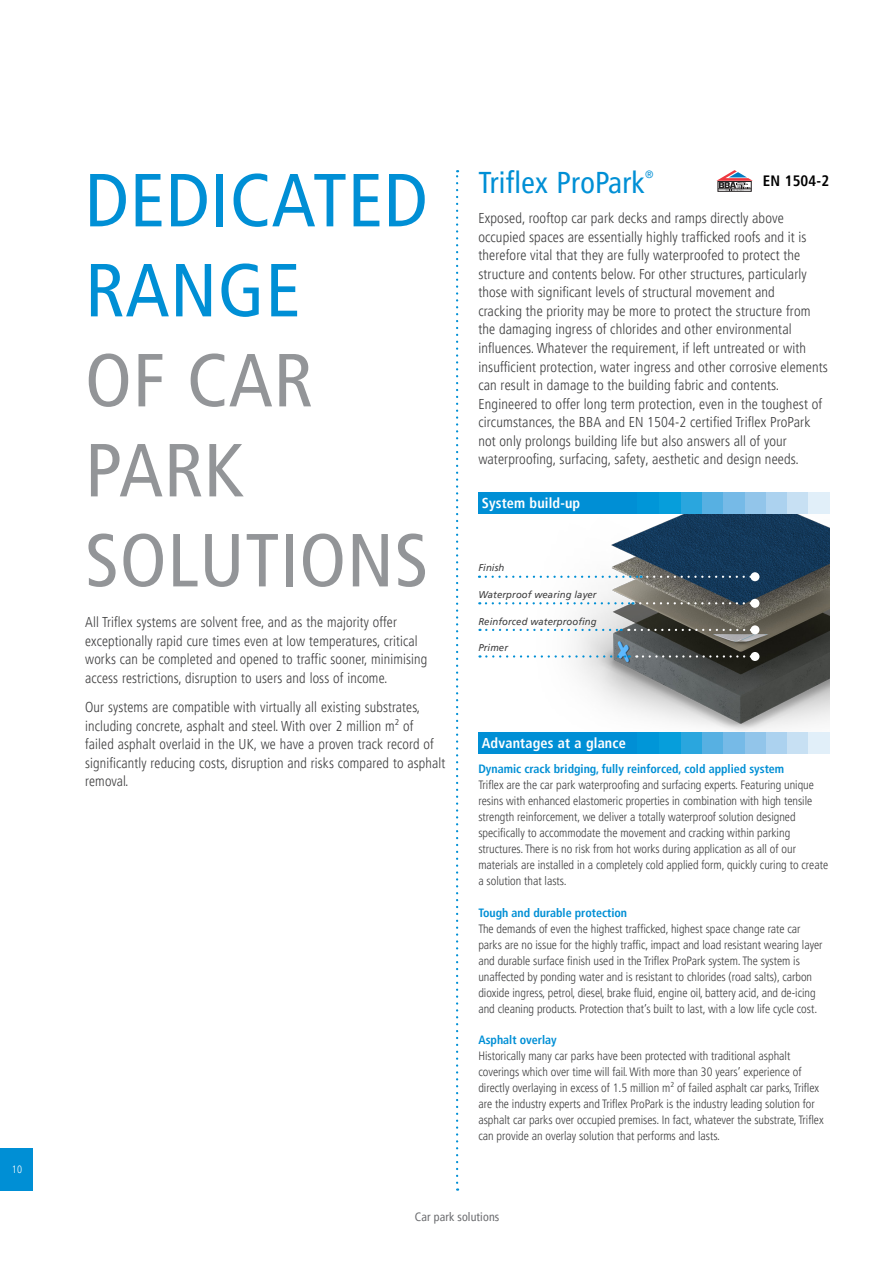
<style>
.page{position:relative;width:893px;height:1263px;background:#fff}
.page>*{position:absolute;margin:0;border:0;box-sizing:border-box;transform-origin:0 0}
.Regelwerke_Subhead{font:condensed 75px/90px "Frutiger LT Pro";letter-spacing:.01em;color:#939598}
.Regelwerke_Subhead-2{font:condensed 75px/90px "Frutiger LT Pro";letter-spacing:.01em;color:#008fd5}
.Regelwerke_Subhead-3{font:condensed 30px "Frutiger LT Pro";letter-spacing:.01em;color:#008fd5}
.Regelwerke_Subhead-4{font:700 condensed 15px "Frutiger LT Pro";letter-spacing:.01em;color:#000}
.Body{font:300 condensed 14.25px/18.5px "Frutiger LT Pro";letter-spacing:.01em;color:#3e3e3f}
.Regelwerke_Subhead-5{font:700 condensed 14.25px "Frutiger LT Pro";letter-spacing:.01em;color:#fff}
.t1{font:300 condensed 12px/15.9px "Frutiger LT Pro";color:#3e3e3f}
.Continuous_Text_Head{font:700 condensed 12px "Frutiger LT Pro";color:#008fd5}
.t2{font:condensed 12px "Frutiger LT Pro";letter-spacing:.01em;color:#6c6d70}
.t3{font:300 condensed 10.5px "Frutiger LT Pro";color:#fff}
.Regelwerke_Subhead-6{font:condensed 10.5px "Frutiger LT Pro";color:#008fd5}
.t4{font:italic 9.75px "Frutiger LT Pro";letter-spacing:.01em;color:#3e3e3f}
</style>
<div class="page">
<img style="left:478px;top:513px;width:351px;height:218px">
<div style="left:478px;top:732px;width:170px;height:22px;background:#008fd5"></div>
<div style="left:808px;top:732px;width:21px;height:22px;background:#e1eff9"></div>
<div style="left:787px;top:732px;width:21px;height:22px;background:#c7e0f3"></div>
<div style="left:765px;top:732px;width:22px;height:22px;background:#acd2ef"></div>
<div style="left:744px;top:732px;width:21px;height:22px;background:#92c5ea"></div>
<div style="left:723px;top:732px;width:21px;height:22px;background:#76bae7"></div>
<div style="left:702px;top:732px;width:21px;height:22px;background:#57b0e2"></div>
<div style="left:680px;top:732px;width:22px;height:22px;background:#2aa6de"></div>
<div style="left:659px;top:732px;width:21px;height:22px;background:#069edb"></div>
<div style="left:638px;top:732px;width:21px;height:22px;background:#0096d8"></div>
<div style="left:478px;top:492px;width:170px;height:21px;background:#008fd5"></div>
<div style="left:808px;top:492px;width:21px;height:21px;background:#e1eff9"></div>
<div style="left:787px;top:492px;width:21px;height:21px;background:#c7e0f3"></div>
<div style="left:765px;top:492px;width:22px;height:21px;background:#acd2ef"></div>
<div style="left:744px;top:492px;width:21px;height:21px;background:#92c5ea"></div>
<div style="left:723px;top:492px;width:21px;height:21px;background:#76bae7"></div>
<div style="left:702px;top:492px;width:21px;height:21px;background:#57b0e2"></div>
<div style="left:680px;top:492px;width:22px;height:21px;background:#2aa6de"></div>
<div style="left:659px;top:492px;width:21px;height:21px;background:#069edb"></div>
<div style="left:638px;top:492px;width:21px;height:21px;background:#0096d8"></div>
<div style="left:0;top:1148px;width:33px;height:43px;background:#008fd5"></div>
<svg style="left:456px;top:170px;width:2px;height:1021px"></svg>
<svg style="left:647px;top:576px;width:103px;height:2px"></svg>
<div style="left:750px;top:572px;width:9px;height:9px;background:#fff;border-radius:50%"></div>
<svg style="left:486px;top:576px;width:155px;height:2px"></svg>
<svg style="left:640px;top:602px;width:110px;height:2px"></svg>
<div style="left:750px;top:599px;width:9px;height:9px;background:#fff;border-radius:50%"></div>
<svg style="left:486px;top:602px;width:148px;height:2px"></svg>
<svg style="left:635px;top:629px;width:115px;height:2px"></svg>
<div style="left:750px;top:625px;width:9px;height:9px;background:#fff;border-radius:50%"></div>
<svg style="left:486px;top:629px;width:136px;height:2px"></svg>
<svg style="left:643px;top:655px;width:107px;height:3px"></svg>
<div style="left:750px;top:652px;width:9px;height:9px;background:#fff;border-radius:50%"></div>
<svg style="left:486px;top:655px;width:144px;height:3px"></svg>
<svg style="left:716px;top:170px;width:37px;height:21px"></svg>
<p class="t3" style="left:12px;top:1164px;width:12px">10</p>
<p class="Regelwerke_Subhead-2" style="left:85px;top:156px;width:344px">DEDICATED<br>RANGE</p>
<p class="Regelwerke_Subhead" style="left:85px;top:336px;width:230px">OF CAR<br>PARK</p>
<p class="Regelwerke_Subhead" style="left:85px;top:516px;width:345px">SOLUTIONS</p>
<p class="Body" style="left:85px;top:613px;width:343px">All Triflex systems are solvent free, and as the majority offer exceptionally rapid cure times even at low temperatures, critical works can be completed and opened to traffic sooner, minimising access restrictions, disruption to users and loss of income.</p>
<p class="Body" style="left:85px;top:698px;width:362px">Our systems are compatible with virtually all existing substrates, including concrete, asphalt and steel. With over 2 million m² of failed asphalt overlaid in the UK, we have a proven track record of significantly reducing costs, disruption and risks compared to asphalt removal.</p>
<p class="Regelwerke_Subhead-3" style="left:478px;top:165px;width:168px">Triflex ProPark</p>
<p class="Regelwerke_Subhead-6" style="left:645px;top:168px;width:10px">®</p>
<p class="Regelwerke_Subhead-4" style="left:763px;top:172px;width:68px">EN 1504-2</p>
<p class="Body" style="left:478px;top:209px;width:351px">Exposed, rooftop car park decks and ramps directly above occupied spaces are essentially highly trafficked roofs and it is therefore vital that they are fully waterproofed to protect the structure and contents below. For other structures, particularly those with significant levels of structural movement and<br>cracking the priority may be more to protect the structure from the damaging ingress of chlorides and other environmental influences. Whatever the requirement, if left untreated or with insufficient protection, water ingress and other corrosive elements can result in damage to the building fabric and contents.<br>Engineered to offer long term protection, even in the toughest of circumstances, the BBA and EN 1504-2 certified Triflex ProPark not only prolongs building life but also answers all of your waterproofing, surfacing, safety, aesthetic and design needs.</p>
<p class="Regelwerke_Subhead-5" style="left:482px;top:495px;width:100px">System build-up</p>
<p class="t4" style="left:478px;top:562px;width:27px">Finish</p>
<p class="t4" style="left:478px;top:589px;width:120px">Waterproof wearing layer</p>
<p class="t4" style="left:478px;top:615px;width:120px">Reinforced waterproofing</p>
<p class="t4" style="left:478px;top:642px;width:31px">Primer</p>
<p class="Regelwerke_Subhead-5" style="left:482px;top:735px;width:146px">Advantages at a glance</p>
<p class="Continuous_Text_Head" style="left:478px;top:762px;width:307px">Dynamic crack bridging, fully reinforced, cold applied system</p>
<p class="t1" style="left:478px;top:777px;width:351px">Triflex are the car park waterproofing and surfacing experts. Featuring unique resins with enhanced elastomeric properties in combination with high tensile strength reinforcement, we deliver a totally waterproof solution designed specifically to accommodate the movement and cracking within parking structures. There is no risk from hot works during application as all of our materials are installed in a completely cold applied form, quickly curing to create a solution that lasts.</p>
<p class="Continuous_Text_Head" style="left:478px;top:906px;width:150px">Tough and durable protection</p>
<p class="t1" style="left:478px;top:921px;width:346px">The demands of even the highest trafficked, highest space change rate car parks are no issue for the highly traffic, impact and load resistant wearing layer and durable surface finish used in the Triflex ProPark system. The system is unaffected by ponding water and is resistant to chlorides (road salts), carbon dioxide ingress, petrol, diesel, brake fluid, engine oil, battery acid, and de-icing and cleaning products. Protection that’s built to last, with a low life cycle cost.</p>
<p class="Continuous_Text_Head" style="left:478px;top:1033px;width:80px">Asphalt overlay</p>
<p class="t1" style="left:478px;top:1048px;width:347px">Historically many car parks have been protected with traditional asphalt coverings which over time will fail. With more than 30 years’ experience of directly overlaying in excess of 1.5 million m² of failed asphalt car parks, Triflex are the industry experts and Triflex ProPark is the industry leading solution for asphalt car parks over occupied premises. In fact, whatever the substrate, Triflex can provide an overlay solution that performs and lasts.</p>
<p class="t2" style="left:415px;top:1210px;width:86px">Car park solutions</p>
</div>
